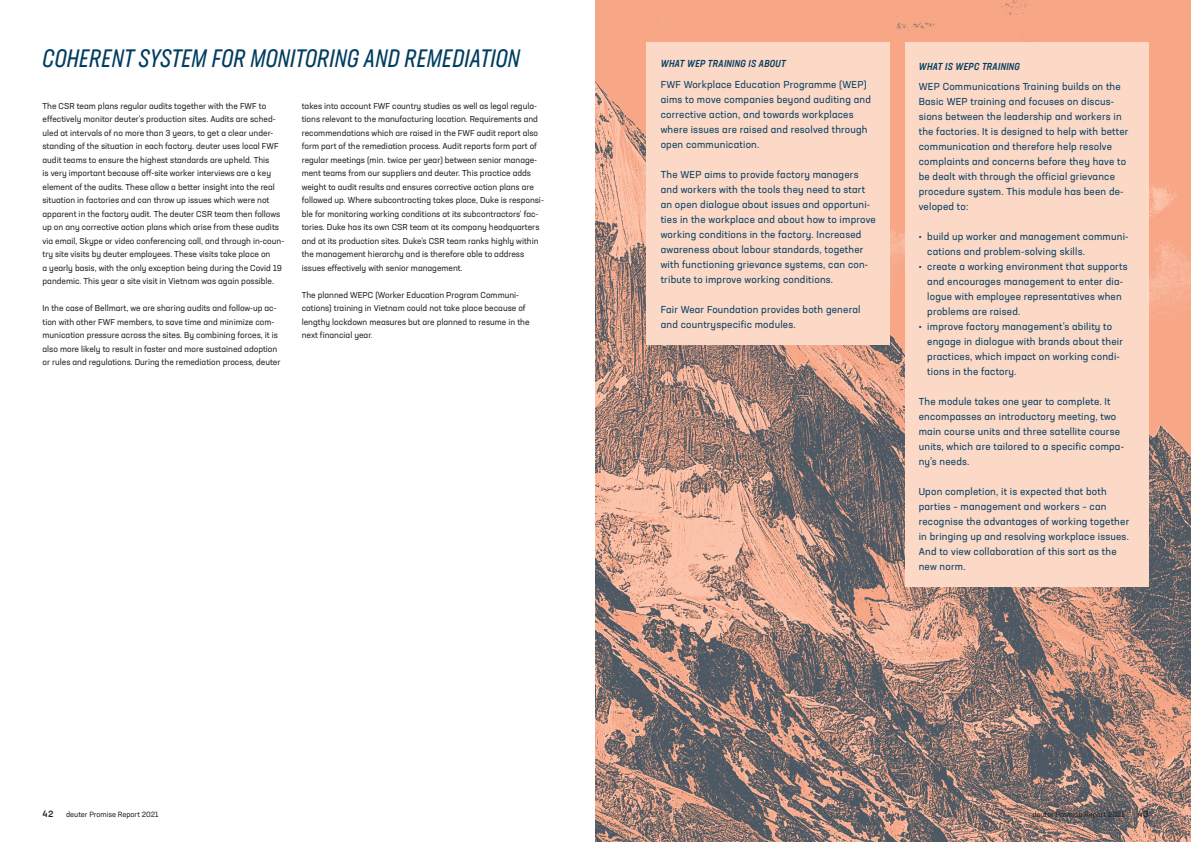
<style>
.page{position:relative;width:1191px;height:842px;background:#fff}
.page>*{position:absolute;margin:0;border:0;box-sizing:border-box;transform-origin:0 0}
.t1{font:italic 25px "Neusa Next Std Compact";letter-spacing:.01em;color:#013d61}
.t2{font:10px/15px "Neusa Next Std";letter-spacing:.02em;color:#013d61}
.t3{font:italic 500 condensed 10px "Neusa Next Std";letter-spacing:.035em;color:#013d61}
.t4{font:500 9px "Neusa Next Std";color:#231f20}
.t5{font:8.5px/13.5px "Neusa Next Std";color:#231f20}
.t6{font:7.5px "Neusa Next Std";color:#231f20}
</style>
<div class="page">
<img style="left:595px;top:0;width:596px;height:842px">
<div style="left:646px;top:43px;width:244px;height:302px;background:#fcd8c6"></div>
<div style="left:904px;top:43px;width:244px;height:544px;background:#fcd8c6"></div>
<h1 class="t1" style="left:43px;top:43px;width:479px">COHERENT SYSTEM FOR MONITORING AND REMEDIATION</h1>
<p class="t5" style="left:43px;top:99px;width:243px">The CSR team plans regular audits together with the FWF to effectively monitor deuter’s production sites. Audits are sched&shy;uled at intervals of no more than 3 years, to get a clear under&shy;standing of the situation in each factory. deuter uses local FWF audit teams to ensure the highest standards are upheld. This<br>is very important because off-site worker interviews are a key element of the audits. These allow a better insight into the real situation in factories and can throw up issues which were not apparent in the factory audit. The deuter CSR team then follows up on any corrective action plans which arise from these audits via email, Skype or video conferencing call, and through in-coun&shy;try site visits by deuter employees. These visits take place on<br>a yearly basis, with the only exception being during the Covid 19 pandemic. This year a site visit in Vietnam was again possible.</p>
<p class="t5" style="left:43px;top:301px;width:239px">In the case of Bellmart, we are sharing audits and follow-up ac&shy;tion with other FWF members, to save time and minimize com&shy;munication pressure across the sites. By combining forces, it is also more likely to result in faster and more sustained adoption or rules and regulations. During the remediation process, deuter</p>
<p class="t5" style="left:302px;top:99px;width:244px">takes into account FWF country studies as well as legal regula&shy;tions relevant to the manufacturing location. Requirements and recommendations which are raised in the FWF audit report also form part of the remediation process. Audit reports form part of regular meetings (min. twice per year) between senior manage&shy;ment teams from our suppliers and deuter. This practice adds weight to audit results and ensures corrective action plans are followed up. Where subcontracting takes place, Duke is responsi&shy;ble for monitoring working conditions at its subcontractors’ fac&shy;tories. Duke has its own CSR team at its company headquarters and at its production sites. Duke’s CSR team ranks highly within the management hierarchy and is therefore able to address issues effectively with senior management.</p>
<p class="t5" style="left:302px;top:288px;width:229px">The planned WEPC (Worker Education Program Communi&shy;cations) training in Vietnam could not take place because of lengthy lockdown measures but are planned to resume in the next financial year.</p>
<p class="t3" style="left:661px;top:57px;width:126px">WHAT WEP TRAINING IS ABOUT</p>
<p class="t2" style="left:660px;top:77px;width:212px">FWF Workplace Education Programme (WEP) aims to move companies beyond auditing and corrective action, and towards workplaces where issues are raised and resolved through open communication.</p>
<p class="t2" style="left:660px;top:167px;width:217px">The WEP aims to provide factory managers and workers with the tools they need to start an open dialogue about issues and opportuni&shy;ties in the workplace and about how to improve working conditions in the factory. Increased awareness about labour standards, together with functioning grievance systems, can con&shy;tribute to improve working conditions.</p>
<p class="t2" style="left:660px;top:302px;width:201px">Fair Wear Foundation provides both general and countryspecific modules.</p>
<p class="t3" style="left:918px;top:60px;width:103px">WHAT IS WEPC TRAINING</p>
<p class="t2" style="left:918px;top:79px;width:211px">WEP Communications Training builds on the Basic WEP training and focuses on discus&shy;sions between the leadership and workers in the factories. It is designed to help with better communication and therefore help resolve complaints and concerns before they have to be dealt with through the official grievance procedure system. This module has been de&shy;veloped to:</p>
<p class="t2" style="left:927px;top:229px;width:203px;text-indent:-8px">• build up worker and management communi&shy;cations and problem-solving skills.</p>
<p class="t2" style="left:927px;top:259px;width:202px;text-indent:-8px">• create a working environment that supports and encourages management to enter dia&shy;logue with employee representatives when problems are raised.</p>
<p class="t2" style="left:927px;top:319px;width:197px;text-indent:-8px">• improve factory management’s ability to engage in dialogue with brands about their practices, which impact on working condi&shy;tions in the factory.</p>
<p class="t2" style="left:918px;top:394px;width:207px">The module takes one year to complete. It encompasses an introductory meeting, two main course units and three satellite course units, which are tailored to a specific compa&shy;ny’s needs.</p>
<p class="t2" style="left:918px;top:484px;width:212px">Upon completion, it is expected that both parties – management and workers – can recognise the advantages of working together in bringing up and resolving workplace issues.<br>And to view collaboration of this sort as the new norm.</p>
<p class="t4" style="left:43px;top:808px;width:12px">42</p>
<p class="t6" style="left:66px;top:810px;width:94px">deuter Promise Report 2021</p>
<p class="t6" style="left:1032px;top:809px;width:94px">deuter Promise Report 2021</p>
<p class="t4" style="left:1137px;top:808px;width:12px">43</p>
</div>
